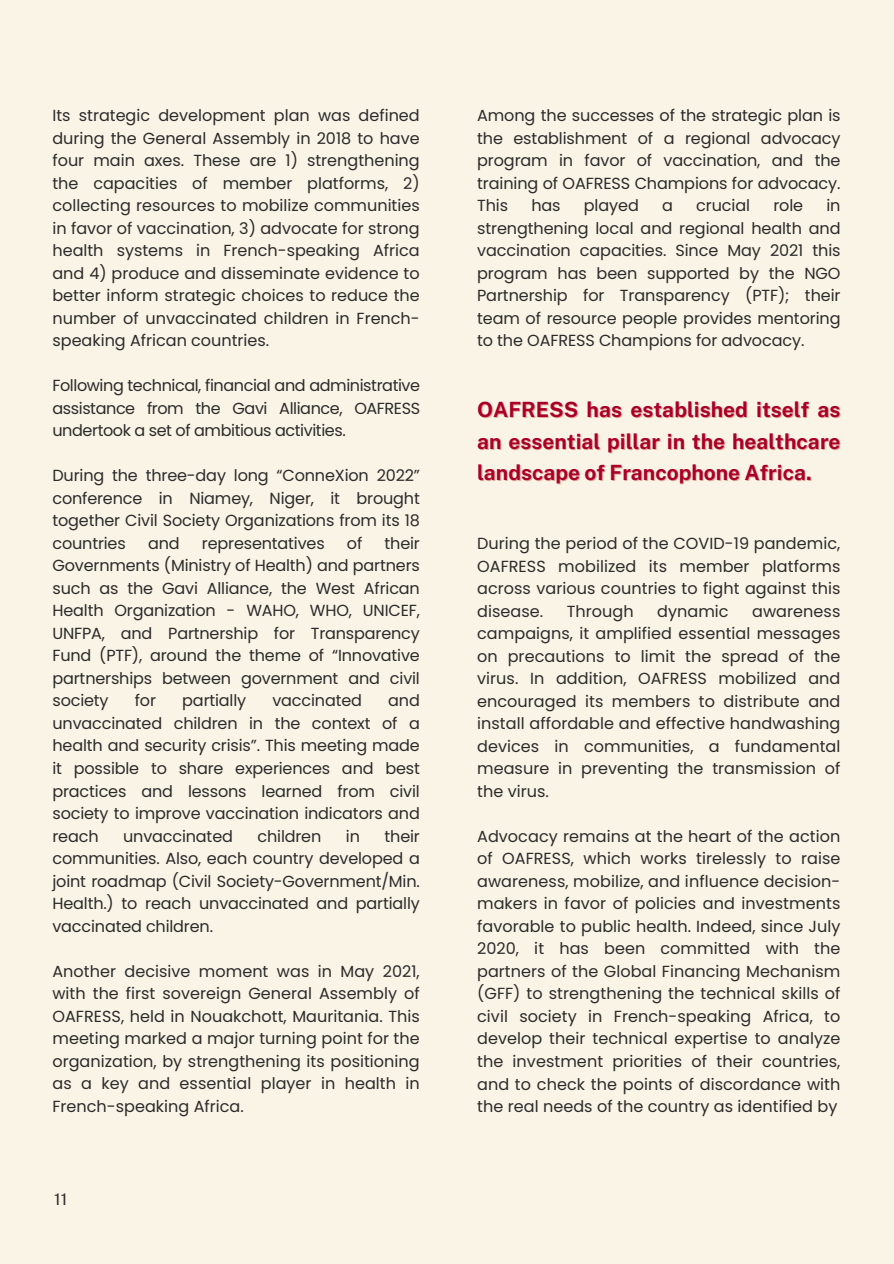
<style>
.page{position:relative;width:894px;height:1264px;background:#fff}
.page>*{position:absolute;margin:0;border:0;box-sizing:border-box;transform-origin:0 0}
.t1{font:700 21px "Public Sans";color:#aa0028}
.t2{font:16.05px/22.5px "Poppins";letter-spacing:-.005em;color:#2b2b2b;text-align:justify}
.t3{font:16.05px "Public Sans";color:#2b2b2b}
</style>
<div class="page">
<div style="left:0;top:0;width:893px;height:1263px;background:#faf4e6"></div>
<p class="t2" style="left:52px;top:104px;width:368px">Its strategic development plan was defined during the General Assembly in 2018 to have four main axes. These are 1) strengthening the capacities of member platforms, 2) collecting resources to mobilize communities in favor of vaccination, 3) advocate for strong health systems in French-speaking Africa and 4) produce and disseminate evidence to better inform strategic choices to reduce the number of unvaccinated children in French&shy;speaking African countries.</p>
<p class="t2" style="left:52px;top:374px;width:369px">Following technical, financial and administrative assistance from the Gavi Alliance, OAFRESS undertook a set of ambitious activities.</p>
<p class="t2" style="left:52px;top:464px;width:369px">During the three-day long “ConneXion 2022” conference in Niamey, Niger, it brought together Civil Society Organizations from its 18 countries</p>
<p class="t2" style="left:148px;top:532px;width:33px">and</p>
<p class="t2" style="left:202px;top:532px;width:124px">representatives</p>
<p class="t2" style="left:347px;top:532px;width:17px">of</p>
<p class="t2" style="left:52px;top:532px;width:369px;text-indent:332px">their Governments (Ministry of Health) and partners such as the Gavi Alliance, the West African Health Organization - WAHO, WHO, UNICEF, UNFPA, and Partnership for Transparency Fund (PTF), around the theme of “Innovative partnerships between government and civil society</p>
<p class="t2" style="left:135px;top:689px;width:23px">for</p>
<p class="t2" style="left:182px;top:689px;width:65px">partially</p>
<p class="t2" style="left:272px;top:689px;width:91px">vaccinated</p>
<p class="t2" style="left:52px;top:689px;width:369px;text-indent:336px">and unvaccinated children in the context of a health and security crisis”. This meeting made it possible to share experiences and best practices and lessons learned from civil society to improve vaccination indicators and reach</p>
<p class="t2" style="left:52px;top:824px;width:369px;text-indent:332px">their communities. Also, each country developed a joint roadmap (Civil Society-Government/Min.<br>Health.) to reach unvaccinated and partially vaccinated children.</p>
<p class="t2" style="left:52px;top:959px;width:368px">Another decisive moment was in May 2021, with the first sovereign General Assembly of OAFRESS, held in Nouakchott, Mauritania. This meeting marked a major turning point for the organization, by strengthening its positioning as a key and essential player in health in French-speaking Africa.</p>
<p class="t2" style="left:123px;top:824px;width:111px">unvaccinated</p>
<p class="t2" style="left:257px;top:824px;width:65px">children</p>
<p class="t2" style="left:346px;top:824px;width:16px">in</p>
<p class="t3" style="left:54px;top:1189px;width:15px">11</p>
<p class="t2" style="left:477px;top:104px;width:365px">Among the successes of the strategic plan is the establishment of a regional advocacy program in favor of vaccination, and the training of OAFRESS Champions for advocacy.<br>This</p>
<p class="t2" style="left:477px;top:194px;width:365px;text-indent:349px">in strengthening local and regional health and vaccination capacities. Since May 2021 this program has been supported by the NGO Partnership for Transparency (PTF); their team of resource people provides mentoring to the OAFRESS Champions for advocacy.</p>
<p class="t2" style="left:531px;top:194px;width:31px">has</p>
<p class="t2" style="left:583px;top:194px;width:56px">played</p>
<p class="t2" style="left:662px;top:194px;width:12px">a</p>
<p class="t2" style="left:696px;top:194px;width:55px">crucial</p>
<p class="t2" style="left:773px;top:194px;width:31px">role</p>
<h1 class="t1" style="left:477px;top:397px;width:365px">OAFRESS has established itself as</h1>
<p class="t1" style="left:477px;top:429px;width:365px">an essential pillar in the healthcare</p>
<p class="t1" style="left:477px;top:460px;width:336px">landscape of Francophone Africa.</p>
<p class="t2" style="left:477px;top:532px;width:365px">During the period of the COVID-19 pandemic, OAFRESS mobilized its member platforms across various countries to fight against this disease.</p>
<p class="t2" style="left:566px;top:600px;width:68px">Through</p>
<p class="t2" style="left:657px;top:600px;width:73px">dynamic</p>
<p class="t2" style="left:477px;top:600px;width:365px;text-indent:275px">awareness campaigns, it amplified essential messages on precautions to limit the spread of the virus. In addition, OAFRESS mobilized and encouraged its members to distribute and install affordable and effective handwashing devices in communities, a fundamental measure in preventing the transmission of the virus.</p>
<p class="t2" style="left:477px;top:825px;width:365px">Advocacy remains at the heart of the action of OAFRESS, which works tirelessly to raise awareness, mobilize, and influence decision&shy;makers in favor of policies and investments favorable to public health. Indeed, since July 2020, it has been committed with the partners of the Global Financing Mechanism (GFF) to strengthening the technical skills of civil society in French-speaking Africa, to develop their technical expertise to analyze the investment priorities of their countries, and to check the points of discordance with the real needs of the country as identified by</p>
</div>
